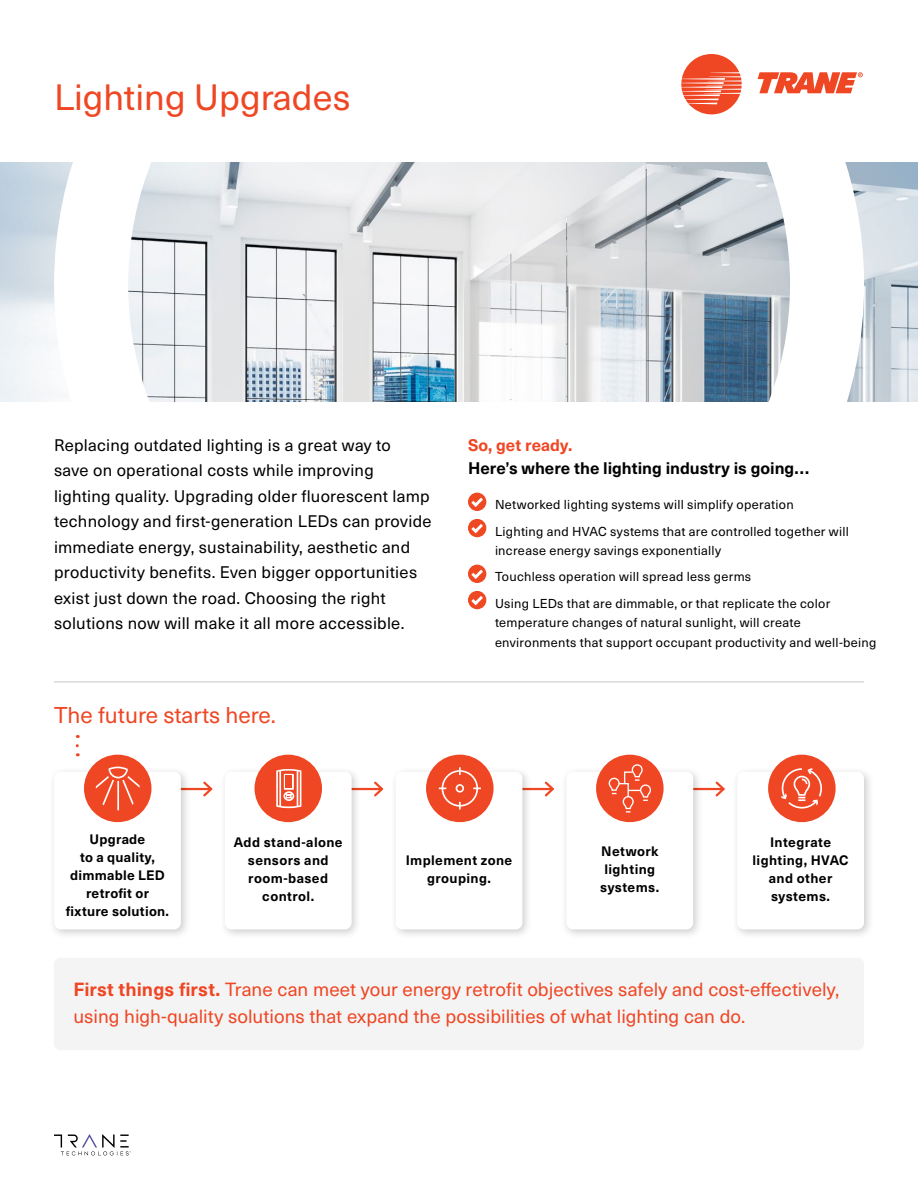
<style>
.page{position:relative;width:918px;height:1188px;background:#fff}
.page>*{position:absolute;margin:0;border:0;box-sizing:border-box;transform-origin:0 0}
.t1{font:36px "Neue Haas Unica W1 G";color:#ef4623}
.t2{font:22.5px "Neue Haas Unica W1 G";color:#ef4623}
.t3{font:18.75px/27px "Neue Haas Unica W1 G";color:#ef4623}
.t4{font:16.5px/25.5px "Neue Haas Unica W1 G";letter-spacing:.015em;color:#000}
.t5{font:700 16.5px "Neue Haas Unica W1 G";color:#000}
.t6{font:700 16.5px "Neue Haas Unica W1 G";letter-spacing:.005em;color:#ef4623}
.t7{font:700 13.5px/18px "Neue Haas Unica W1 G";letter-spacing:.025em;color:#000;text-align:center}
.t8{font:12.75px/26.2px "Neue Haas Unica W1 G";letter-spacing:.025em;color:#000}
.s1{font-weight:700}
</style>
<div class="page">
<img style="left:0;top:163px;width:918px;height:239px">
<svg style="left:54px;top:78px;width:810px;height:532px"></svg>
<svg style="left:54px;top:1134px;width:77px;height:21px"></svg>
<svg style="left:681px;top:54px;width:61px;height:60px"></svg>
<svg style="left:758px;top:72px;width:105px;height:21px"></svg>
<hr style="left:54px;top:681px;width:810px;height:2px;background:#d7d9da">
<hr style="left:177px;top:788px;width:34px;height:2px;background:#ef4623">
<svg style="left:201px;top:781px;width:12px;height:16px"></svg>
<hr style="left:347px;top:788px;width:35px;height:2px;background:#ef4623">
<svg style="left:372px;top:781px;width:11px;height:16px"></svg>
<hr style="left:518px;top:788px;width:35px;height:2px;background:#ef4623">
<svg style="left:543px;top:781px;width:11px;height:16px"></svg>
<hr style="left:689px;top:788px;width:35px;height:2px;background:#ef4623">
<svg style="left:714px;top:781px;width:11px;height:16px"></svg>
<div style="left:54px;top:958px;width:810px;height:92px;background:#f4f4f5;border-radius:7px"></div>
<div style="left:468px;top:493px;width:18px;height:18px;background:#ef4923;border-radius:50%"></div>
<svg style="left:471px;top:498px;width:12px;height:9px"></svg>
<div style="left:468px;top:519px;width:18px;height:18px;background:#ef4923;border-radius:50%"></div>
<svg style="left:471px;top:524px;width:12px;height:9px"></svg>
<div style="left:468px;top:565px;width:18px;height:18px;background:#ef4923;border-radius:50%"></div>
<svg style="left:471px;top:570px;width:12px;height:9px"></svg>
<div style="left:468px;top:591px;width:18px;height:18px;background:#ef4923;border-radius:50%"></div>
<svg style="left:471px;top:596px;width:12px;height:9px"></svg>
<div style="left:731px;top:766px;width:143px;height:174px;background:#000;opacity:.2"></div>
<div style="left:737px;top:772px;width:127px;height:157px;background:#fff;border-radius:7px"></div>
<svg style="left:768px;top:755px;width:68px;height:67px"></svg>
<div style="left:219px;top:766px;width:143px;height:174px;background:#000;opacity:.2"></div>
<div style="left:225px;top:772px;width:127px;height:157px;background:#fff;border-radius:7px"></div>
<svg style="left:255px;top:755px;width:67px;height:67px"></svg>
<div style="left:286px;top:776px;width:6px;height:12px;background:#ef4623"></div>
<div style="left:561px;top:766px;width:143px;height:174px;background:#000;opacity:.2"></div>
<div style="left:566px;top:772px;width:127px;height:157px;background:#fff;border-radius:7px"></div>
<div style="left:596px;top:755px;width:68px;height:67px;background:#ef4623;border-radius:50%"></div>
<svg style="left:608px;top:756px;width:44px;height:57px"></svg>
<div style="left:390px;top:766px;width:143px;height:174px;background:#000;opacity:.2"></div>
<div style="left:396px;top:772px;width:126px;height:157px;background:#fff;border-radius:7px"></div>
<svg style="left:426px;top:755px;width:68px;height:67px"></svg>
<div style="left:48px;top:766px;width:143px;height:174px;background:#000;opacity:.2"></div>
<div style="left:54px;top:772px;width:127px;height:157px;background:#fff;border-radius:7px"></div>
<svg style="left:76px;top:746px;width:75px;height:76px"></svg>
<h1 class="t1" style="left:54px;top:71px;width:298px">Lighting Upgrades</h1>
<p class="t4" style="left:54px;top:431px;width:379px">Replacing outdated lighting is a great way to<br>save on operational costs while improving lighting quality. Upgrading older fluorescent lamp technology and first-generation LEDs can provide immediate energy, sustainability, aesthetic and productivity benefits. Even bigger opportunities exist just down the road. Choosing the right solutions now will make it all more accessible.</p>
<h2 class="t2" style="left:54px;top:699px;width:223px">The future starts here.</h2>
<p class="t6" style="left:468px;top:433px;width:106px">So, get ready.</p>
<p class="t5" style="left:468px;top:455px;width:343px">Here’s where the lighting industry is going…</p>
<p class="t8" style="left:495px;top:491px;width:355px">Networked lighting systems will simplify operation<br>Lighting and HVAC systems that are controlled together will</p>
<p class="t8" style="left:495px;top:537px;width:337px">increase energy savings exponentially<br>Touchless operation will spread less germs<br>Using LEDs that are dimmable, or that replicate the color</p>
<p class="t8" style="left:495px;top:612px;width:383px;line-height:19.5px">temperature changes of natural sunlight, will create environments that support occupant productivity and well-being</p>
<p class="t7" style="left:66px;top:829px;width:105px">Upgrade<br>to a quality, dimmable LED retrofit or fixture solution.</p>
<p class="t7" style="left:234px;top:832px;width:110px">Add stand-alone sensors and room-based control.</p>
<p class="t7" style="left:600px;top:841px;width:61px">Network lighting systems.</p>
<p class="t7" style="left:406px;top:850px;width:108px">Implement zone grouping.</p>
<p class="t7" style="left:753px;top:832px;width:98px">Integrate lighting, HVAC and other systems.</p>
<p class="t3" style="left:73px;top:975px;width:767px"><span class="s1">First things first.</span> Trane can meet your energy retrofit objectives safely and cost-effectively, using high-quality solutions that expand the possibilities of what lighting can do.</p>
</div>
